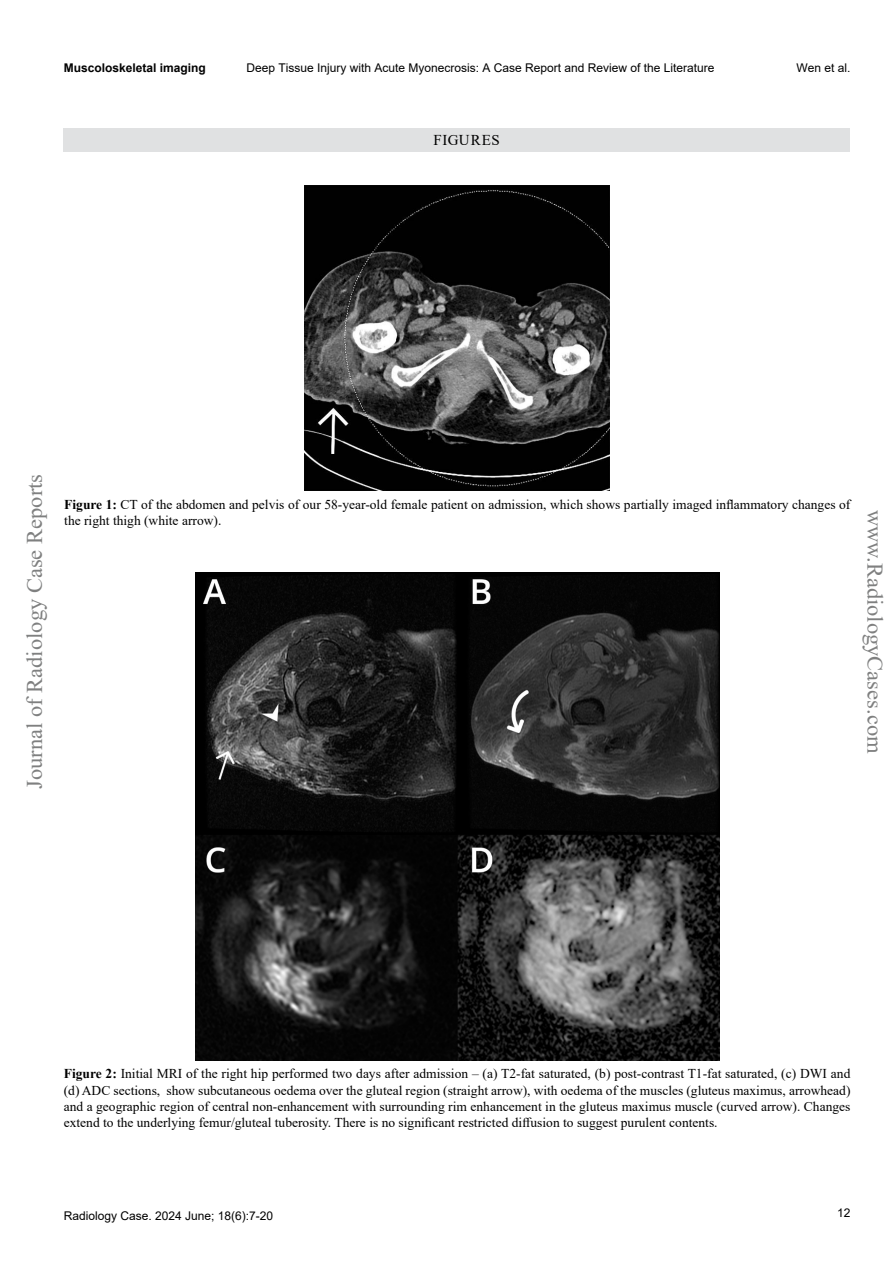
<style>
.page{position:relative;width:893px;height:1263px;background:#fff}
.page>*{position:absolute;margin:0;border:0;box-sizing:border-box;transform-origin:0 0}
.t1{font:22.5px "Times New Roman";color:#7f8080}
.t2{font:15px "Times New Roman";letter-spacing:.04em;color:#000}
.t3{font:13.5px/16.2px "Times New Roman";color:#000}
.t4{font:12px "Arial";color:#000}
.t5{font:700 12px "Arial";color:#000}
.s1{font-weight:700}
</style>
<div class="page">
<div style="left:63px;top:128px;width:786px;height:23px;background:#e0e1e2"></div>
<img style="left:305px;top:186px;width:305px;height:305px">
<img style="left:195px;top:573px;width:524px;height:487px">
<p class="t5" style="left:64px;top:60px;width:144px">Muscoloskeletal imaging</p>
<p class="t4" style="left:246px;top:60px;width:470px">Deep Tissue Injury with Acute Myonecrosis: A Case Report and Review of the Literature</p>
<p class="t4" style="left:796px;top:60px;width:56px">Wen et al.</p>
<p class="t2" style="left:433px;top:129px;width:68px">FIGURES</p>
<h1 class="t1" style="left:19px;top:789px;width:316px;rotate:-90deg">Journal of Radiology Case Reports</h1>
<p class="t3" style="left:64px;top:496px;width:788px"><span class="s1">Figure 1:</span> CT of the abdomen and pelvis of our 58-year-old female patient on admission, which shows partially imaged inflammatory changes of the right thigh (white arrow).</p>
<h1 class="t1" style="left:891px;top:510px;width:245px;rotate:90deg">www.RadiologyCases.com</h1>
<p class="t3" style="left:64px;top:1065px;width:788px;text-align:justify"><span class="s1">Figure 2:</span> Initial MRI of the right hip performed two days after admission – (a) T2-fat saturated, (b) post-contrast T1-fat saturated, (c) DWI and (d) ADC sections, show subcutaneous oedema over the gluteal region (straight arrow), with oedema of the muscles (gluteus maximus, arrowhead) and a geographic region of central non-enhancement with surrounding rim enhancement in the gluteus maximus muscle (curved arrow). Changes extend to the underlying femur/gluteal tuberosity. There is no significant restricted diffusion to suggest purulent contents.</p>
<p class="t4" style="left:64px;top:1208px;width:211px">Radiology Case. 2024 June; 18(6):7-20</p>
<p class="t4" style="left:837px;top:1204px;width:15px">12</p>
</div>
